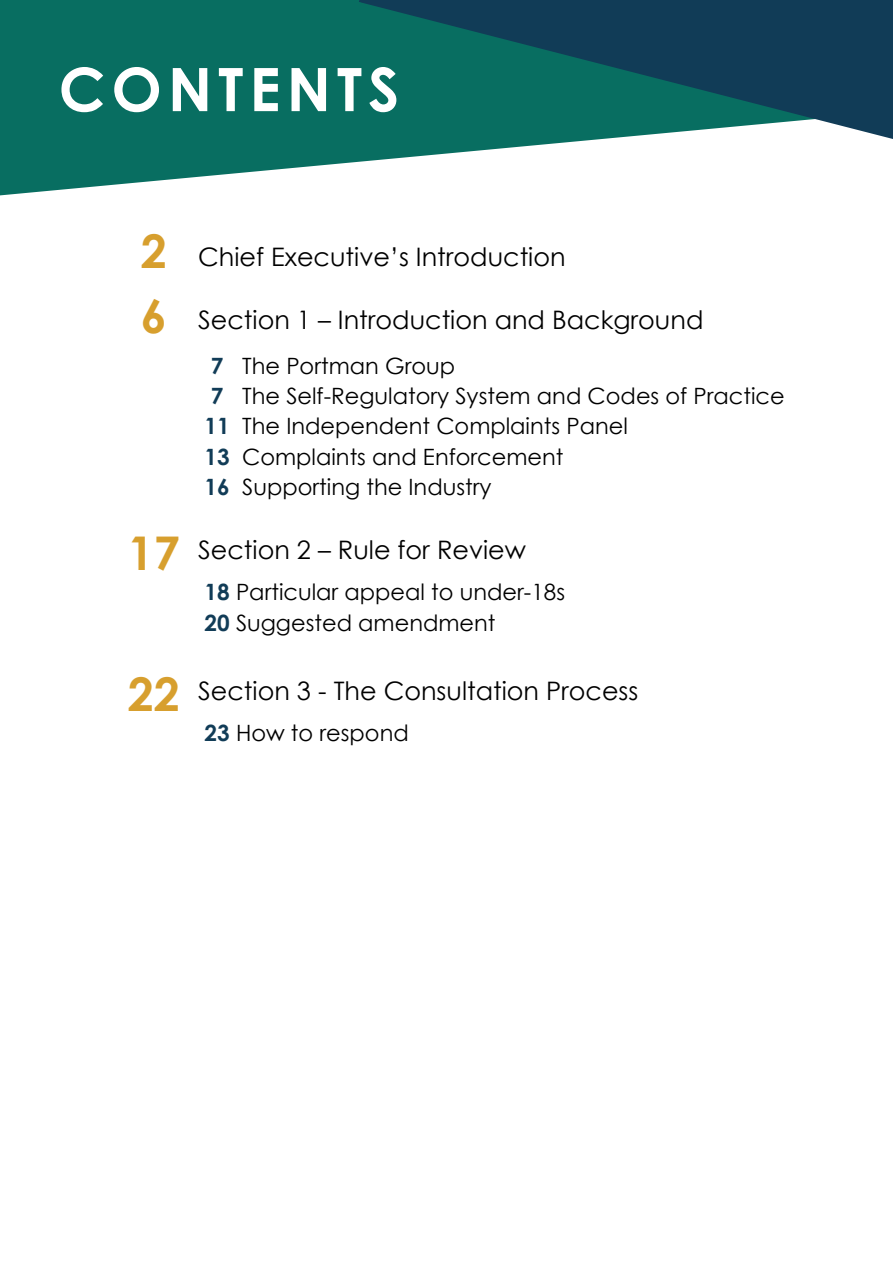
<style>
.page{position:relative;width:893px;height:1264px;background:#fff}
.page>*{position:absolute;margin:0;border:0;box-sizing:border-box;transform-origin:0 0}
.t1{font:700 60px "Century Gothic";letter-spacing:.1em;color:#fff}
.t2{font:700 46.5px "Century Gothic";color:#d79f2e}
.t3{font:25.5px "Century Gothic";color:#000}
.t4{font:22.5px "Century Gothic";color:#000}
.t5{font:700 22.5px "Century Gothic";color:#113c57}
.s1{font-weight:700;color:#113c57}
</style>
<div class="page">
<svg style="left:0;top:0;width:358px;height:196px;background:#1d7a6e"></svg>
<svg style="left:358px;top:0;width:534px;height:162px;background:#2f6d73"></svg>
<p class="t1" style="left:59px;top:51px;width:342px">CONTENTS</p>
<p class="t2" style="left:141px;top:222px;width:28px">2</p>
<p class="t2" style="left:141px;top:286px;width:28px">6</p>
<p class="t2" style="left:128px;top:523px;width:54px">17</p>
<p class="t3" style="left:198px;top:240px;width:369px">Chief Executive’s Introduction</p>
<p class="t3" style="left:198px;top:303px;width:506px">Section 1 – Introduction and Background</p>
<p class="t5" style="left:211px;top:351px;width:14px">7</p>
<p class="t5" style="left:211px;top:381px;width:14px">7</p>
<p class="t5" style="left:204px;top:412px;width:27px">11</p>
<p class="t5" style="left:204px;top:442px;width:27px">13</p>
<p class="t5" style="left:204px;top:472px;width:27px">16</p>
<p class="t4" style="left:242px;top:351px;width:214px">The Portman Group</p>
<p class="t4" style="left:242px;top:381px;width:544px">The Self-Regulatory System and Codes of Practice</p>
<p class="t4" style="left:242px;top:412px;width:387px">The Independent Complaints Panel</p>
<p class="t4" style="left:242px;top:442px;width:322px">Complaints and Enforcement</p>
<p class="t4" style="left:242px;top:472px;width:251px">Supporting the Industry</p>
<p class="t3" style="left:198px;top:533px;width:329px">Section 2 – Rule for Review</p>
<p class="t4" style="left:204px;top:578px;width:362px"><span class="s1">18</span> Particular appeal to under-18s</p>
<p class="t4" style="left:204px;top:608px;width:292px"><span class="s1">20</span> Suggested amendment</p>
<p class="t2" style="left:128px;top:664px;width:54px">22</p>
<p class="t3" style="left:198px;top:674px;width:441px">Section 3 - The Consultation Process</p>
<p class="t4" style="left:204px;top:718px;width:206px"><span class="s1">23</span> How to respond</p>
</div>
